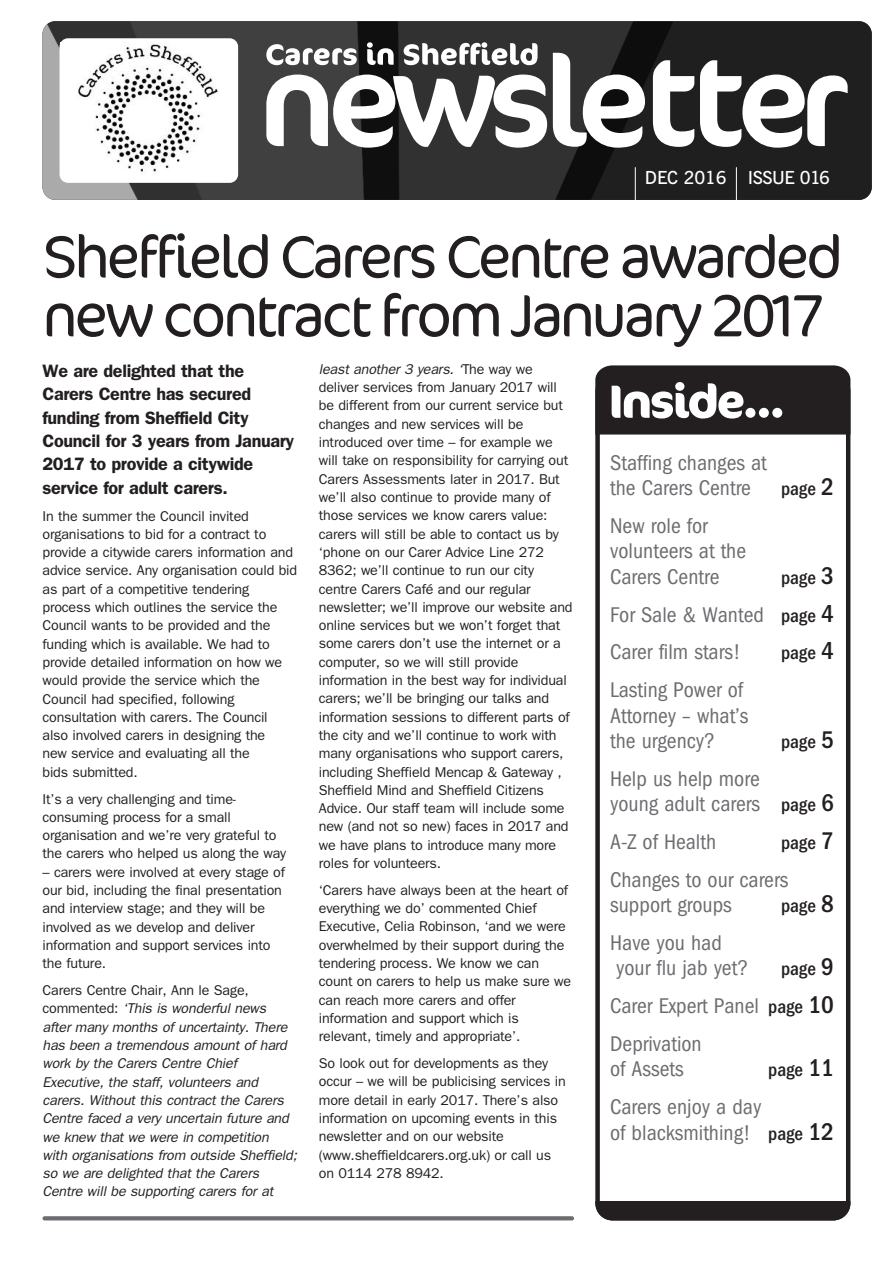
<style>
.page{position:relative;width:893px;height:1263px;background:#fff}
.page>*{position:absolute;margin:0;border:0;box-sizing:border-box;transform-origin:0 0}
.t1{font:300 60.45px/58.8px "Cocon";letter-spacing:-.055em;color:#231f20}
.t2{font:condensed 22.05px/25.2px "Franklin Gothic";color:#6c6d70}
.t3{font:500 condensed 19.05px "Franklin Gothic";color:#231f20}
.t4{font:600 18px/23.4px "Franklin Gothic";letter-spacing:-.02em;color:#231f20}
.t5{font:600 18px "News Gothic BT";letter-spacing:-.03em;color:#fff}
.t6{font:14.25px/18.3px "Franklin Gothic";letter-spacing:-.01em;color:#231f20}
.t7{font:italic 14.25px/18.3px "Franklin Gothic";letter-spacing:-.01em;color:#231f20}
.s1{font-style:normal}
.s2{font-style:italic}
.s3{font-size:25.05px}
.s4{font-weight:500;font-size:19.05px;color:#231f20}
.s5{font-weight:500;font-size:25.05px;color:#231f20}
</style>
<div class="page">
<img style="left:43px;top:21px;width:829px;height:179px;border-radius:13px">
<div style="left:60px;top:38px;width:178px;height:145px;background:#fff;border-radius:9px"></div>
<hr style="left:736px;top:167px;width:1px;height:34px;background:#fff">
<hr style="left:635px;top:167px;width:1px;height:34px;background:#fff">
<svg style="left:266px;top:53px;width:582px;height:95px"></svg>
<svg style="left:266px;top:42px;width:272px;height:23px"></svg>
<img style="left:78px;top:44px;width:140px;height:130px">
<svg style="left:43px;top:1216px;width:531px;height:4px;background:#747577"></svg>
<svg style="left:595px;top:434px;width:255px;height:767px"></svg>
<svg style="left:595px;top:365px;width:255px;height:69px;background:#474445"></svg>
<div style="left:595px;top:1201px;width:255px;height:19px;background:#231f20"></div>
<p class="t5" style="left:645px;top:166px;width:187px">DEC 2016 ISSUE 016</p>
<h1 class="t1" style="left:43px;top:229px;width:802px">Sheffield Carers Centre awarded new contract from January 2017</h1>
<p class="t4" style="left:43px;top:360px;width:253px">We are delighted that the<br>Carers Centre has secured funding from Sheffield City<br>Council for 3 years from January<br>2017 to provide a citywide service for adult carers.</p>
<p class="t6" style="left:43px;top:507px;width:256px">In the summer the Council invited organisations to bid for a contract to provide a citywide carers information and advice service. Any organisation could bid as part of a competitive tendering process which outlines the service the Council wants to be provided and the funding which is available. We had to provide detailed information on how we would provide the service which the Council had specified, following consultation with carers. The Council<br>also involved carers in designing the<br>new service and evaluating all the<br>bids submitted.</p>
<p class="t6" style="left:43px;top:790px;width:245px">It’s a very challenging and time&shy;consuming process for a small organisation and we’re very grateful to the carers who helped us along the way</p>
<p class="t6" style="left:42px;top:863px;width:244px">– carers were involved at every stage of our bid, including the final presentation and interview stage; and they will be involved as we develop and deliver information and support services into the future.</p>
<p class="t7" style="left:42px;top:982px;width:256px"><span class="s1">Carers Centre Chair, Ann le Sage, commented:</span> ‘This is wonderful news after many months of uncertainty. There has been a tremendous amount of hard work by the Carers Centre Chief Executive, the staff, volunteers and carers. Without this contract the Carers Centre faced a very uncertain future and we knew that we were in competition<br>with organisations from outside Sheffield; so we are delighted that the Carers Centre will be supporting carers for at</p>
<p class="t6" style="left:319px;top:360px;width:255px"><span class="s2">least another 3 years. ‘</span>The way we deliver services from January 2017 will be different from our current service but changes and new services will be introduced over time – for example we will take on responsibility for carrying out Carers Assessments later in 2017. But we’ll also continue to provide many of those services we know carers value: carers will still be able to contact us by ‘phone on our Carer Advice Line 272<br>8362; we’ll continue to run our city centre Carers Café and our regular newsletter; we’ll improve our website and online services but we won’t forget that some carers don’t use the internet or a computer, so we will still provide information in the best way for individual carers; we’ll be bringing our talks and information sessions to different parts of the city and we’ll continue to work with many organisations who support carers, including Sheffield Mencap &amp; Gateway , Sheffield Mind and Sheffield Citizens Advice. Our staff team will include some new (and not so new) faces in 2017 and we have plans to introduce many more roles for volunteers.</p>
<p class="t6" style="left:319px;top:881px;width:254px">‘Carers have always been at the heart of everything we do’ commented Chief Executive, Celia Robinson, ‘and we were overwhelmed by their support during the tendering process. We know we can count on carers to help us make sure we can reach more carers and offer information and support which is relevant, timely and appropriate’.</p>
<p class="t6" style="left:319px;top:1054px;width:249px">So look out for developments as they occur – we will be publicising services in more detail in early 2017. There’s also information on upcoming events in this newsletter and on our website (www.sheffieldcarers.org.uk) or call us on 0114 278 8942.</p>
<h2 class="t2" style="left:610px;top:450px;width:158px">Staffing changes at the Carers Centre</h2>
<h3 class="t3" style="left:781px;top:478px;width:54px">page <span class="s3">2</span></h3>
<h2 class="t2" style="left:610px;top:513px;width:138px">New role for volunteers at the<br>Carers Centre</h2>
<h3 class="t3" style="left:781px;top:566px;width:54px">page <span class="s3">3</span></h3>
<h2 class="t2" style="left:610px;top:595px;width:225px;line-height:38px">For Sale &amp; Wanted <span class="s4">page</span> <span class="s5">4<br></span>Carer film stars!</h2>
<h3 class="t3" style="left:781px;top:642px;width:54px">page <span class="s3">4</span></h3>
<h2 class="t2" style="left:610px;top:678px;width:140px">Lasting Power of<br>Attorney – what’s the urgency?</h2>
<h3 class="t3" style="left:781px;top:731px;width:54px">page <span class="s3">5</span></h3>
<h2 class="t2" style="left:610px;top:766px;width:225px">Help us help more<br>young adult carers <span class="s4">page</span> <span class="s5">6</span></h2>
<h2 class="t2" style="left:610px;top:829px;width:108px">A-Z of Health</h2>
<h3 class="t3" style="left:781px;top:832px;width:54px">page <span class="s3">7</span></h3>
<h2 class="t2" style="left:610px;top:867px;width:180px">Changes to our carers support groups</h2>
<h3 class="t3" style="left:781px;top:895px;width:54px">page <span class="s3">8</span></h3>
<h2 class="t2" style="left:610px;top:930px;width:140px">Have you had your flu jab yet?</h2>
<h3 class="t3" style="left:781px;top:958px;width:54px">page <span class="s3">9</span></h3>
<h2 class="t2" style="left:610px;top:987px;width:225px;line-height:38px">Carer Expert Panel <span class="s4">page</span> <span class="s5">10<br></span>Deprivation</h2>
<h2 class="t2" style="left:610px;top:1057px;width:75px">of Assets</h2>
<h3 class="t3" style="left:768px;top:1059px;width:67px">page <span class="s3">11</span></h3>
<h2 class="t2" style="left:610px;top:1095px;width:225px">Carers enjoy a day<br>of blacksmithing! <span class="s4">page</span> <span class="s5">12</span></h2>
</div>
